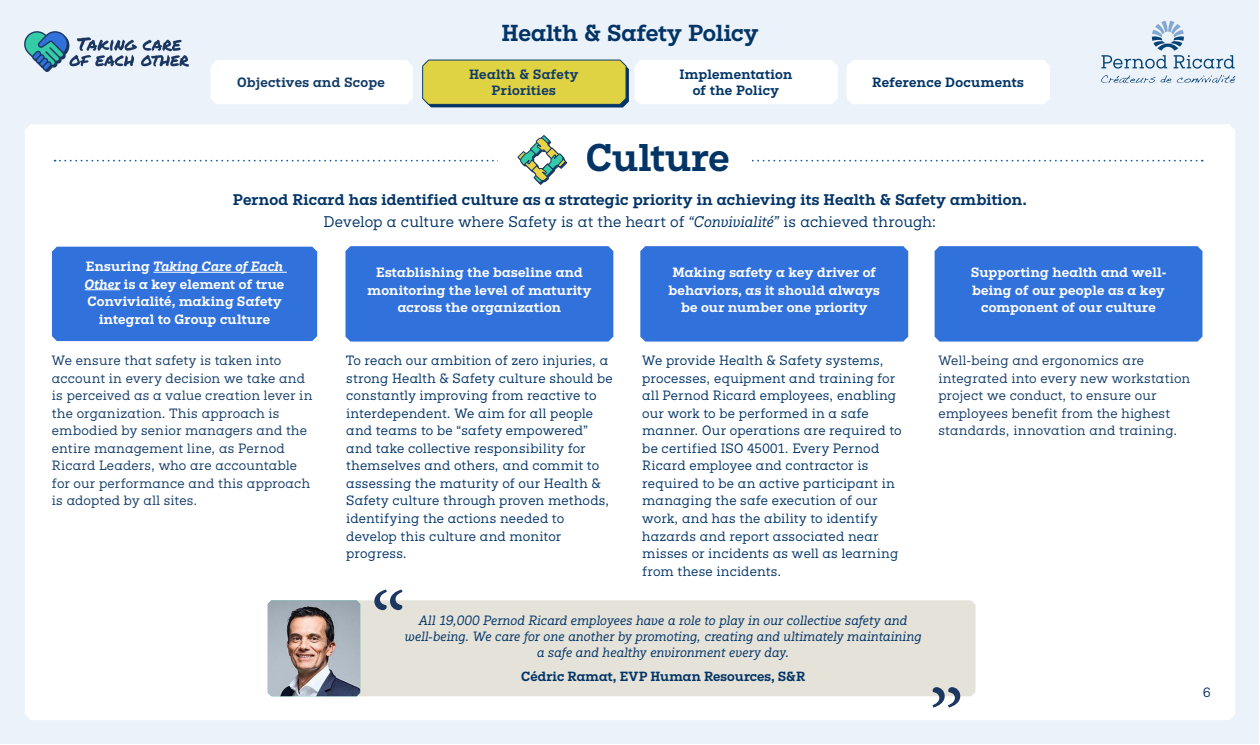
<style>
.page{position:relative;width:1260px;height:745px;background:#fff}
.page>*{position:absolute;margin:0;border:0;box-sizing:border-box;transform-origin:0 0}
.t1{font:89.25px "Minion Pro";color:#1c3861}
.t2{font:87.5px "Minion Pro";color:#1c3861}
._03_Running_Heads{font:700 35px "Pernod Ricard";color:#023466}
.t3{font:700 21px "Pernod Ricard";color:#023466}
._13_New_Body{font:700 14px/21px "Pernod Ricard";letter-spacing:.015em;color:#023466;text-align:center}
._13_New_Body-2{font:12.25px/17.5px "Pernod Ricard";letter-spacing:.015em;color:#023466}
._13_New_Body-3{font:12.25px/17.5px "Pernod Ricard";letter-spacing:.015em;color:#123b66}
._13_New_Body-4{font:700 12.25px/17.5px "Pernod Ricard";letter-spacing:.015em;color:#fff;text-align:center}
._13_New_Body-5{font:italic 12.25px/15.8px "Pernod Ricard";letter-spacing:.005em;color:#023466;text-align:center}
.t4{font:700 12.25px/15.8px "Pernod Ricard";letter-spacing:.025em;color:#023466;text-align:center}
.t5{font:700 12.25px/15.8px "Pernod Ricard";letter-spacing:.03em;color:#123b66;text-align:center}
._13_New_Body-6{font:700 12.08px "Pernod Ricard";letter-spacing:.005em;color:#023466}
.s1{font-weight:400}
.s2{font-weight:400;font-style:italic}
.s3{font-style:italic}
</style>
<div class="page">
<div style="left:1px;top:1px;width:1258px;height:742px;background:#ebf2fa"></div>
<div style="left:25px;top:124px;width:1210px;height:595px;background:#fff"></div>
<svg style="left:1101px;top:21px;width:134px;height:48px"></svg>
<svg style="left:1101px;top:75px;width:134px;height:8px"></svg>
<div style="left:210px;top:60px;width:203px;height:44px;background:#fff"></div>
<svg style="left:422px;top:59px;width:416px;height:48px;background:#e2e0a5"></svg>
<div style="left:847px;top:60px;width:203px;height:44px;background:#fff"></div>
<svg style="left:24px;top:31px;width:165px;height:41px"></svg>
<div style="left:52px;top:246px;width:265px;height:95px;background:#3171dc"></div>
<hr style="left:153px;top:272px;width:134px;height:1px;background:#fff">
<hr style="left:85px;top:289px;width:35px;height:1px;background:#fff">
<div style="left:345px;top:246px;width:268px;height:95px;background:#3171dc"></div>
<div style="left:935px;top:246px;width:267px;height:95px;background:#3171dc"></div>
<div style="left:640px;top:246px;width:268px;height:95px;background:#3171dc"></div>
<div style="left:360px;top:600px;width:616px;height:95px;background:#e4e2d9"></div>
<img style="left:268px;top:600px;width:92px;height:95px">
<div style="left:498px;top:130px;width:89px;height:57px;background:#fff"></div>
<div style="left:55px;top:134px;width:1148px;height:51px;background:#fff"></div>
<h3 class="t3" style="left:501px;top:19px;width:259px">Health &amp; Safety Policy</h3>
<p class="t5" style="left:469px;top:66px;width:111px">Health &amp; Safety<br>Priorities</p>
<p class="t5" style="left:237px;top:74px;width:149px">Objectives and Scope</p>
<p class="t4" style="left:679px;top:66px;width:115px">Implementation of the Policy</p>
<p class="t4" style="left:872px;top:74px;width:153px">Reference Documents</p>
<p class="_03_Running_Heads" style="left:586px;top:134px;width:145px">Culture</p>
<p class="_13_New_Body" style="left:233px;top:189px;width:796px">Pernod Ricard has identified culture as a strategic priority in achieving its Health &amp; Safety ambition.<br><span class="s1">Develop a culture where Safety is at the heart of</span> <span class="s2">“Convivialité”</span> <span class="s1">is achieved through:</span></p>
<p class="_13_New_Body-4" style="left:85px;top:257px;width:201px">Ensuring <span class="s3">Taking Care of Each<br>Other</span> is a key element of true<br>Convivialité, making Safety integral to Group culture</p>
<p class="_13_New_Body-4" style="left:368px;top:263px;width:225px">Establishing the baseline and monitoring the level of maturity across the organization</p>
<p class="_13_New_Body-2" style="left:346px;top:352px;width:268px">To reach our ambition of zero injuries, a strong Health &amp; Safety culture should be constantly improving from reactive to interdependent. We aim for all people and teams to be “safety empowered” and take collective responsibility for themselves and others, and commit to assessing the maturity of our Health &amp; Safety culture through proven methods, identifying the actions needed to develop this culture and monitor progress.</p>
<p class="_13_New_Body-3" style="left:52px;top:352px;width:262px">We ensure that safety is taken into account in every decision we take and is perceived as a value creation lever in the organization. This approach is embodied by senior managers and the entire management line, as Pernod Ricard Leaders, who are accountable for our performance and this approach is adopted by all sites.</p>
<p class="t1" style="left:371px;top:564px;width:37px">“</p>
<p class="_13_New_Body-4" style="left:669px;top:263px;width:213px">Making safety a key driver of behaviors, as it should always be our number one priority</p>
<p class="_13_New_Body-2" style="left:642px;top:352px;width:261px">We provide Health &amp; Safety systems, processes, equipment and training for all Pernod Ricard employees, enabling our work to be performed in a safe manner. Our operations are required to be certified ISO 45001. Every Pernod Ricard employee and contractor is required to be an active participant in managing the safe execution of our work, and has the ability to identify hazards and report associated near misses or incidents as well as learning from these incidents.</p>
<p class="_13_New_Body-5" style="left:405px;top:612px;width:518px">All 19,000 Pernod Ricard employees have a role to play in our collective safety and well-being. We care for one another by promoting, creating and ultimately maintaining a safe and healthy environment every day.</p>
<p class="_13_New_Body-6" style="left:521px;top:668px;width:285px">Cédric Ramat, EVP Human Resources, S&amp;R</p>
<p class="_13_New_Body-4" style="left:971px;top:263px;width:196px">Supporting health and well&shy;being of our people as a key component of our culture</p>
<p class="_13_New_Body-3" style="left:938px;top:352px;width:254px">Well-being and ergonomics are integrated into every new workstation project we conduct, to ensure our employees benefit from the highest standards, innovation and training.</p>
<p class="t2" style="left:929px;top:662px;width:37px">”</p>
<p class="_13_New_Body-2" style="left:1203px;top:683px;width:9px">6<sup>6</sup></p>
</div>
